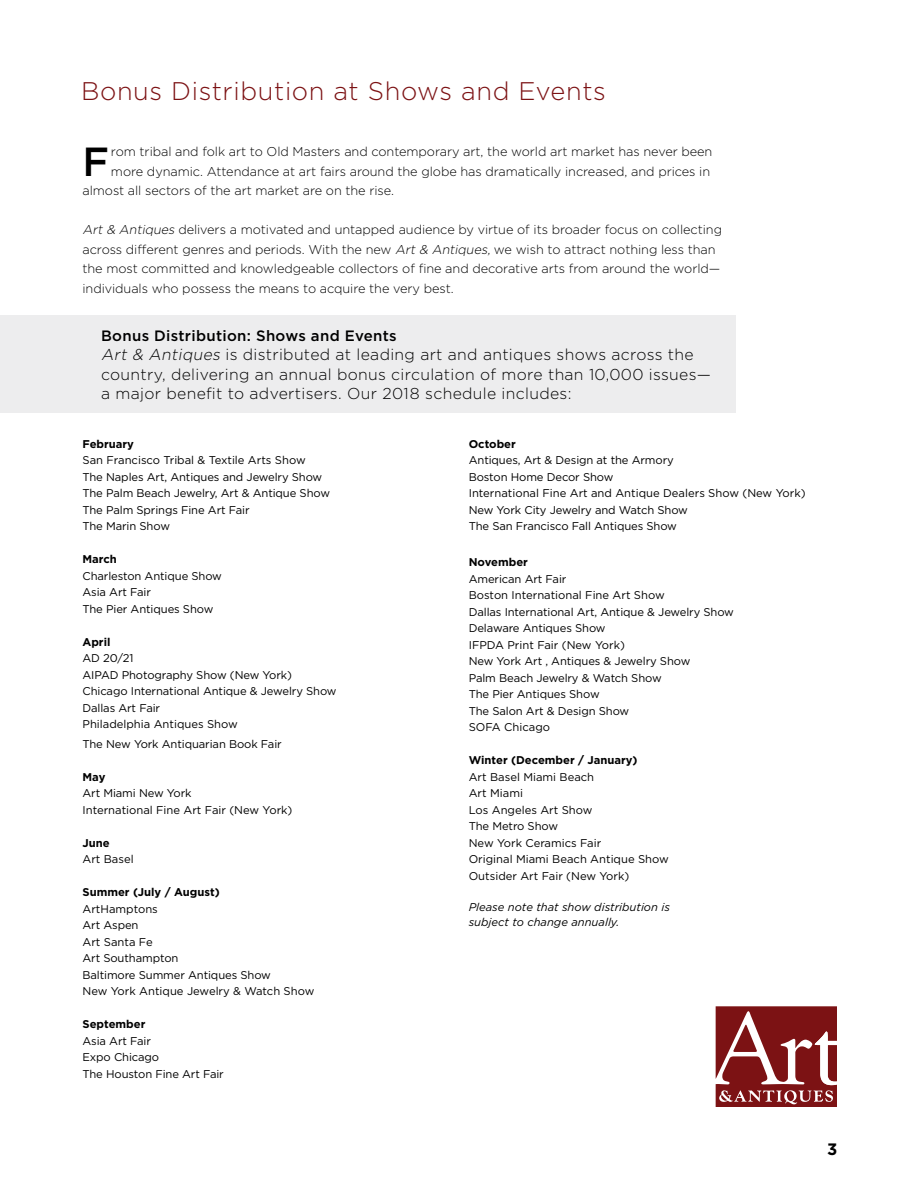
<style>
.page{position:relative;width:918px;height:1188px;background:#fff}
.page>*{position:absolute;margin:0;border:0;box-sizing:border-box;transform-origin:0 0}
.t1{font:500 40.65px "Gotham";color:#000}
.t2{font:300 25.5px "Gotham";letter-spacing:.025em;color:#7c1214}
.t3{font:700 16.5px "Gotham";color:#000}
.t4{font:300 15.75px/19.5px "Gotham";letter-spacing:.02em;color:#000}
.t5{font:500 15px "Gotham";letter-spacing:.02em;color:#000}
.t6{font:300 12.75px/19.5px "Gotham";letter-spacing:-.005em;color:#000}
.t7{font:11.25px/16.5px "Gotham";letter-spacing:-.01em;color:#000}
.t8{font:700 11.25px "Gotham";color:#000}
.t9{font:italic 11.25px/15px "Gotham";color:#000}
.s1{font-style:italic}
</style>
<div class="page">
<div style="left:0;top:316px;width:735px;height:97px;background:#ededee"></div>
<svg style="left:715px;top:1006px;width:122px;height:101px"></svg>
<h2 class="t2" style="left:81px;top:77px;width:526px">Bonus Distribution at Shows and Events</h2>
<h1 class="t1" style="left:82px;top:138px;width:28px">F</h1>
<p class="t6" style="left:111px;top:142px;width:603px">rom tribal and folk art to Old Masters and contemporary art, the world art market has never been</p>
<p class="t6" style="left:111px;top:161px;width:601px">more dynamic. Attendance at art fairs around the globe has dramatically increased, and prices in</p>
<p class="t6" style="left:82px;top:181px;width:313px">almost all sectors of the art market are on the rise.</p>
<p class="t6" style="left:82px;top:220px;width:641px"><span class="s1">Art &amp; Antiques</span> delivers a motivated and untapped audience by virtue of its broader focus on collecting across different genres and periods. With the new <span class="s1">Art &amp; Antiques,</span> we wish to attract nothing less than the most committed and knowledgeable collectors of fine and decorative arts from around the world— individuals who possess the means to acquire the very best.</p>
<h3 class="t5" style="left:101px;top:327px;width:297px">Bonus Distribution: Shows and Events</h3>
<h3 class="t4" style="left:101px;top:345px;width:611px"><span class="s1">Art &amp; Antiques</span> is distributed at leading art and antiques shows across the country, delivering an annual bonus circulation of more than 10,000 issues— a major benefit to advertisers. Our 2018 schedule includes:</h3>
<p class="t8" style="left:82px;top:437px;width:53px">February</p>
<p class="t7" style="left:82px;top:452px;width:249px">San Francisco Tribal &amp; Textile Arts Show<br>The Naples Art, Antiques and Jewelry Show The Palm Beach Jewelry, Art &amp; Antique Show The Palm Springs Fine Art Fair<br>The Marin Show</p>
<p class="t8" style="left:82px;top:553px;width:36px">March</p>
<p class="t7" style="left:82px;top:567px;width:141px">Charleston Antique Show<br>Asia Art Fair<br>The Pier Antiques Show</p>
<p class="t8" style="left:82px;top:635px;width:29px">April</p>
<p class="t7" style="left:82px;top:650px;width:256px">AD 20/21<br>AIPAD Photography Show (New York)<br>Chicago International Antique &amp; Jewelry Show<br>Dallas Art Fair<br>Philadelphia Antiques Show</p>
<p class="t7" style="left:82px;top:735px;width:201px">The New York Antiquarian Book Fair</p>
<p class="t8" style="left:82px;top:770px;width:24px">May</p>
<p class="t7" style="left:82px;top:785px;width:212px">Art Miami New York<br>International Fine Art Fair (New York)</p>
<p class="t8" style="left:82px;top:836px;width:29px">June</p>
<p class="t7" style="left:82px;top:851px;width:53px">Art Basel</p>
<p class="t8" style="left:82px;top:886px;width:139px">Summer (July / August)</p>
<p class="t7" style="left:82px;top:900px;width:233px">ArtHamptons<br>Art Aspen<br>Art Santa Fe<br>Art Southampton<br>Baltimore Summer Antiques Show<br>New York Antique Jewelry &amp; Watch Show</p>
<p class="t8" style="left:82px;top:1018px;width:64px">September</p>
<p class="t7" style="left:82px;top:1032px;width:143px">Asia Art Fair<br>Expo Chicago<br>The Houston Fine Art Fair</p>
<p class="t8" style="left:469px;top:437px;width:49px">October</p>
<p class="t7" style="left:469px;top:452px;width:338px">Antiques, Art &amp; Design at the Armory<br>Boston Home Decor Show<br>International Fine Art and Antique Dealers Show (New York)<br>New York City Jewelry and Watch Show<br>The San Francisco Fall Antiques Show</p>
<p class="t8" style="left:469px;top:556px;width:61px">November</p>
<p class="t7" style="left:469px;top:570px;width:267px">American Art Fair<br>Boston International Fine Art Show<br>Dallas International Art, Antique &amp; Jewelry Show<br>Delaware Antiques Show<br>IFPDA Print Fair (New York)<br>New York Art , Antiques &amp; Jewelry Show<br>Palm Beach Jewelry &amp; Watch Show<br>The Pier Antiques Show<br>The Salon Art &amp; Design Show<br>SOFA Chicago</p>
<p class="t8" style="left:469px;top:754px;width:170px">Winter (December / January)</p>
<p class="t7" style="left:469px;top:768px;width:202px">Art Basel Miami Beach<br>Art Miami<br>Los Angeles Art Show<br>The Metro Show<br>New York Ceramics Fair<br>Original Miami Beach Antique Show<br>Outsider Art Fair (New York)</p>
<p class="t9" style="left:469px;top:900px;width:203px">Please note that show distribution is subject to change annually.</p>
<h3 class="t3" style="left:827px;top:1140px;width:12px">3</h3>
</div>
